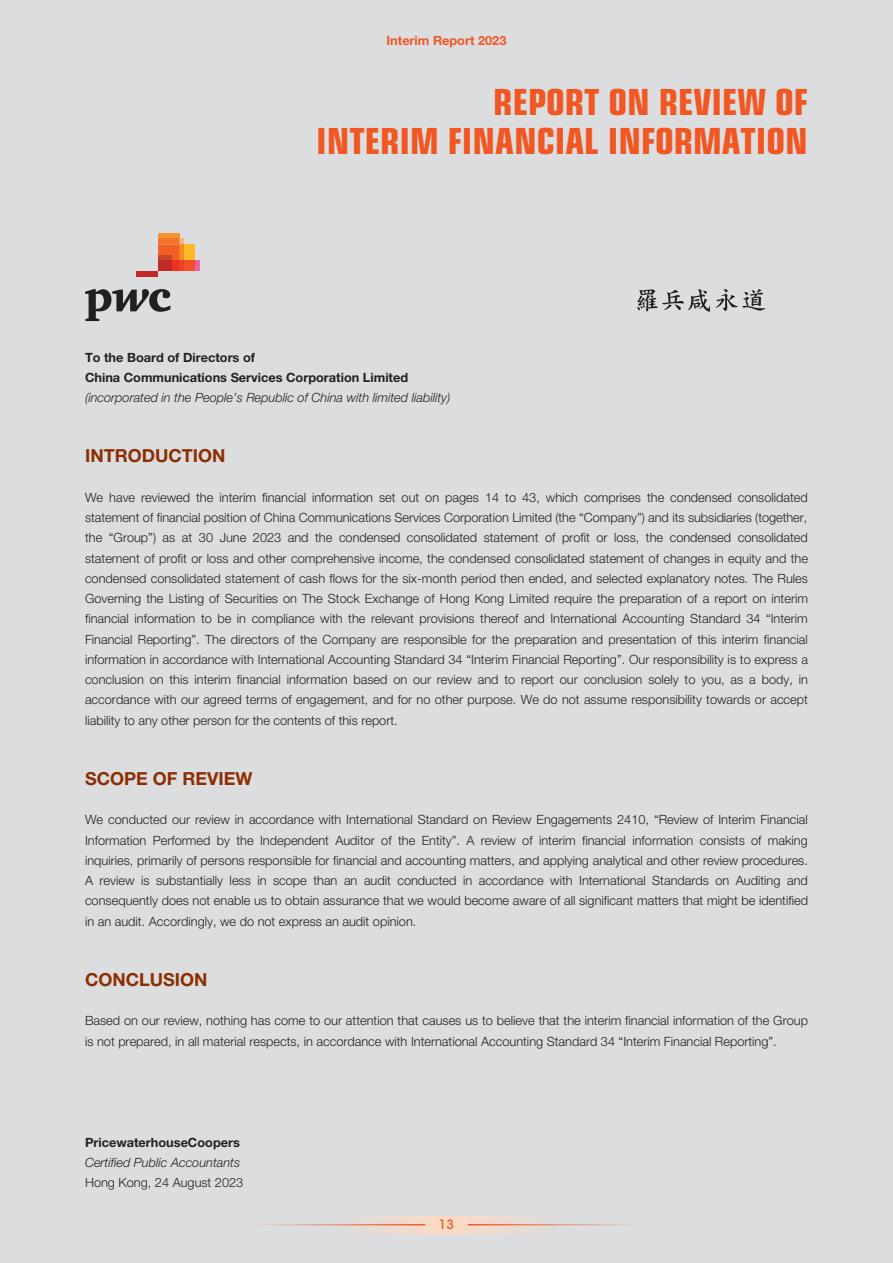
<style>
.page{position:relative;width:893px;height:1263px;background:#dcdddf}
.page>*{position:absolute;margin:0;border:0;box-sizing:border-box;transform-origin:0 0}
.t1{font:700 condensed 36px/39px "Eurostile LT Std";color:#f15722;text-align:right}
.t2{font:700 18px "Helvetica Neue LT Std";color:#8c2e01}
.t3{font:300 12.75px/20.2px "Helvetica Neue LT Std";color:#231f20;text-align:justify}
.t4{font:700 12.75px/20.2px "Helvetica Neue LT Std";color:#231f20}
.t5{font:italic 300 12.75px "Helvetica Neue LT Std";color:#231f20}
.t6{font:700 12.75px "Helvetica Neue LT Std";color:#f15722}
.t7{font:500 12.75px "ITC Avant Garde Std";color:#f15722}
</style>
<div class="page">
<div style="left:337px;top:1216px;width:109px;height:17px;background:linear-gradient(to right,#dcdcde,#fdd9c3)"></div>
<div style="left:446px;top:1216px;width:110px;height:17px;background:linear-gradient(to right,#fddac3,#dcdcde)"></div>
<hr style="left:468px;top:1224px;width:172px;height:1px;background:#f15722">
<hr style="left:253px;top:1224px;width:172px;height:1px;background:#f15722">
<svg style="left:85px;top:289px;width:85px;height:32px"></svg>
<div style="left:194px;top:261px;width:6px;height:10px;background:#f0639e"></div>
<hr style="left:158px;top:234px;width:21px;height:4px;background:#f7932e">
<div style="left:184px;top:245px;width:10px;height:16px;background:#fcb825"></div>
<div style="left:184px;top:261px;width:10px;height:10px;background:#f05128"></div>
<div style="left:179px;top:261px;width:5px;height:10px;background:#ef4225"></div>
<svg style="left:158px;top:238px;width:26px;height:23px"></svg>
<div style="left:171px;top:261px;width:8px;height:10px;background:#ee3022"></div>
<div style="left:158px;top:255px;width:13px;height:6px;background:#c54826"></div>
<div style="left:158px;top:261px;width:13px;height:10px;background:#c32a25"></div>
<div style="left:137px;top:271px;width:21px;height:6px;background:#c32a25"></div>
<svg style="left:637px;top:289px;width:128px;height:23px"></svg>
<p class="t6" style="left:386px;top:32px;width:121px">Interim Report 2023</p>
<h1 class="t1" style="left:316px;top:82px;width:493px">REPORT ON REVIEW OF<br>INTERIM FINANCIAL INFORMATION</h1>
<p class="t4" style="left:85px;top:347px;width:325px">To the Board of Directors of<br>China Communications Services Corporation Limited</p>
<p class="t5" style="left:85px;top:390px;width:367px">(incorporated in the People’s Republic of China with limited liability)</p>
<h2 class="t2" style="left:85px;top:444px;width:142px">Introduction</h2>
<p class="t3" style="left:85px;top:487px;width:724px">We have reviewed the interim financial information set out on pages 14 to 43, which comprises the condensed consolidated statement of financial position of China Communications Services Corporation Limited (the “Company”) and its subsidiaries (together, the “Group”) as at 30 June 2023 and the condensed consolidated statement of profit or loss, the condensed consolidated statement of profit or loss and other comprehensive income, the condensed consolidated statement of changes in equity and the condensed consolidated statement of cash flows for the six-month period then ended, and selected explanatory notes. The Rules Governing the Listing of Securities on The Stock Exchange of Hong Kong Limited require the preparation of a report on interim financial information to be in compliance with the relevant provisions thereof and International Accounting Standard 34 “Interim Financial Reporting”. The directors of the Company are responsible for the preparation and presentation of this interim financial information in accordance with International Accounting Standard 34 “Interim Financial Reporting”. Our responsibility is to express a conclusion on this interim financial information based on our review and to report our conclusion solely to you, as a body, in accordance with our agreed terms of engagement, and for no other purpose. We do not assume responsibility towards or accept liability to any other person for the contents of this report.</p>
<h2 class="t2" style="left:85px;top:767px;width:169px">Scope of Review</h2>
<p class="t3" style="left:85px;top:809px;width:724px">We conducted our review in accordance with International Standard on Review Engagements 2410, “Review of Interim Financial Information Performed by the Independent Auditor of the Entity”. A review of interim financial information consists of making inquiries, primarily of persons responsible for financial and accounting matters, and applying analytical and other review procedures.<br>A review is substantially less in scope than an audit conducted in accordance with International Standards on Auditing and consequently does not enable us to obtain assurance that we would become aware of all significant matters that might be identified in an audit. Accordingly, we do not express an audit opinion.</p>
<h2 class="t2" style="left:85px;top:968px;width:124px">Conclusion</h2>
<p class="t3" style="left:85px;top:1010px;width:724px">Based on our review, nothing has come to our attention that causes us to believe that the interim financial information of the Group is not prepared, in all material respects, in accordance with International Accounting Standard 34 “Interim Financial Reporting”.</p>
<p class="t4" style="left:85px;top:1132px;width:156px">PricewaterhouseCoopers</p>
<p class="t5" style="left:85px;top:1155px;width:157px">Certified Public Accountants</p>
<p class="t3" style="left:85px;top:1172px;width:160px">Hong Kong, 24 August 2023</p>
<p class="t7" style="left:439px;top:1216px;width:17px">13</p>
</div>
